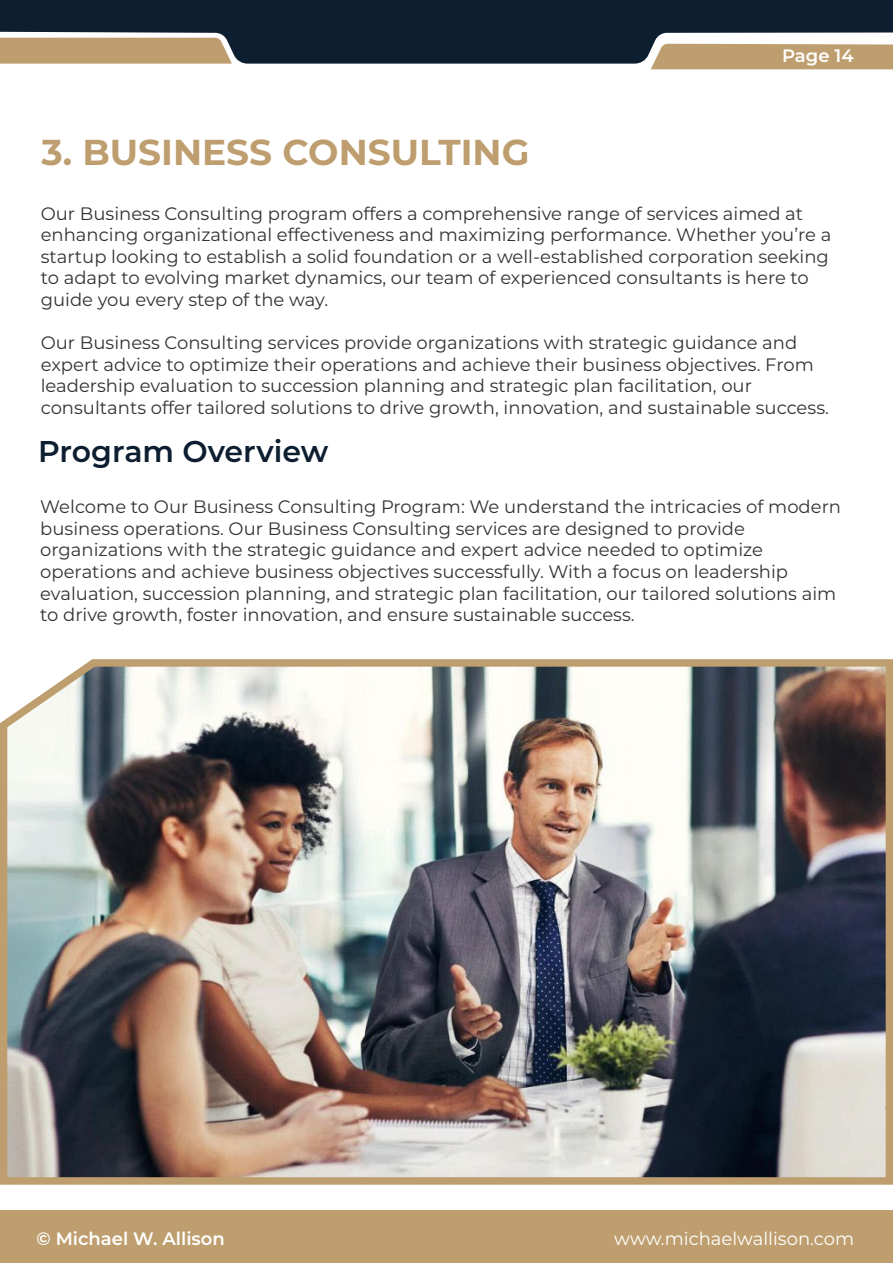
<style>
.page{position:relative;width:893px;height:1263px;background:#fff}
.page>*{position:absolute;margin:0;border:0;box-sizing:border-box;transform-origin:0 0}
.t1{font:700 36px "Montserrat";color:#be9e6e}
.t2{font:600 30px "Montserrat";color:#0d1e30}
.t3{font:18px/21.6px "Montserrat";color:#333}
.t4{font:600 18px "Montserrat";color:#fff}
.t5{font:18px "Montserrat";color:#fff}
</style>
<div class="page">
<img style="left:0;top:659px;width:893px;height:526px">
<svg style="left:651px;top:64px;width:242px;height:5px"></svg>
<svg style="left:0;top:0;width:893px;height:64px;background:#313c47"></svg>
<div style="left:0;top:38px;width:232px;height:26px;background:#be9e6e"></div>
<div style="left:0;top:1210px;width:893px;height:53px;background:#be9e6e"></div>
<h1 class="t1" style="left:41px;top:127px;width:489px">3. BUSINESS CONSULTING</h1>
<p class="t4" style="left:782px;top:43px;width:73px">Page 14</p>
<p class="t3" style="left:41px;top:202px;width:792px">Our Business Consulting program offers a comprehensive range of services aimed at enhancing organizational effectiveness and maximizing performance. Whether you’re a startup looking to establish a solid foundation or a well-established corporation seeking to adapt to evolving market dynamics, our team of experienced consultants is here to guide you every step of the way.</p>
<p class="t3" style="left:41px;top:331px;width:790px">Our Business Consulting services provide organizations with strategic guidance and expert advice to optimize their operations and achieve their business objectives. From leadership evaluation to succession planning and strategic plan facilitation, our consultants offer tailored solutions to drive growth, innovation, and sustainable success.</p>
<h2 class="t2" style="left:38px;top:430px;width:292px">Program Overview</h2>
<p class="t3" style="left:40px;top:495px;width:802px">Welcome to Our Business Consulting Program: We understand the intricacies of modern business operations. Our Business Consulting services are designed to provide organizations with the strategic guidance and expert advice needed to optimize operations and achieve business objectives successfully. With a focus on leadership evaluation, succession planning, and strategic plan facilitation, our tailored solutions aim to drive growth, foster innovation, and ensure sustainable success.</p>
<p class="t4" style="left:36px;top:1226px;width:190px">© Michael W. Allison</p>
<p class="t5" style="left:614px;top:1226px;width:241px">www.michaelwallison.com</p>
</div>
